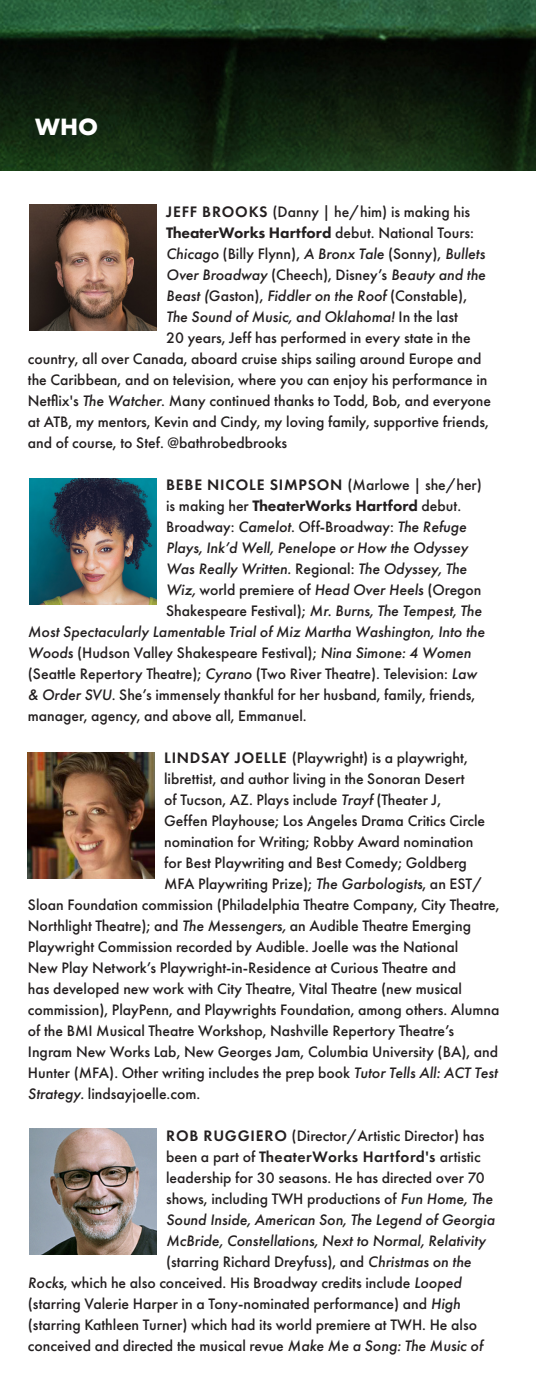
<style>
.page{position:relative;width:536px;height:1386px;background:#fff}
.page>*{position:absolute;margin:0;border:0;box-sizing:border-box;transform-origin:0 0}
.t1{font:700 24.5px "Futura PT";color:#fff}
.t2{font:500 15.75px "Futura PT";color:#231f20}
.t3{font:italic 500 15.75px "Futura PT";color:#231f20}
.t4{font:800 15.75px "Futura PT";color:#231f20}
.t5{font:600 15.75px "Futura PT";letter-spacing:.04em;color:#231f20}
.s1{font-weight:600}
.s2{font-weight:500}
.s3{font-style:normal}
.s4{font-style:italic}
</style>
<div class="page">
<img style="left:0;top:0;width:536px;height:171px">
<img style="left:30px;top:205px;width:126px;height:126px">
<img style="left:30px;top:479px;width:126px;height:126px">
<img style="left:28px;top:753px;width:126px;height:126px">
<img style="left:30px;top:1129px;width:126px;height:126px">
<p class="t1" style="left:35px;top:111px;width:64px">WHO</p>
<p class="t2" style="left:166px;top:202px;width:305px"><span class="s1">JEFF BROOKS</span> (Danny | he/him) is making his</p>
<p class="t4" style="left:166px;top:223px;width:309px">TheaterWorks Hartford <span class="s2">debut. National Tours:</span></p>
<p class="t3" style="left:166px;top:244px;width:320px">Chicago <span class="s3">(Billy Flynn),</span> A Bronx Tale <span class="s3">(Sonny),</span> Bullets</p>
<p class="t3" style="left:166px;top:265px;width:321px">Over Broadway <span class="s3">(Cheech), Disney’s</span> Beauty and the</p>
<p class="t3" style="left:166px;top:286px;width:302px">Beast (<span class="s3">Gaston),</span> Fiddler on the Roof <span class="s3">(Constable),</span></p>
<p class="t3" style="left:166px;top:307px;width:293px">The Sound of Music, and Oklahoma! <span class="s3">In the last</span></p>
<p class="t2" style="left:166px;top:328px;width:306px">20 years, Jeff has performed in every state in the</p>
<p class="t2" style="left:28px;top:349px;width:455px">country, all over Canada, aboard cruise ships sailing around Europe and</p>
<p class="t2" style="left:28px;top:370px;width:461px">the Caribbean, and on television, where you can enjoy his performance in</p>
<p class="t2" style="left:28px;top:391px;width:464px">Netflix's <span class="s4">The Watcher</span>. Many continued thanks to Todd, Bob, and everyone</p>
<p class="t2" style="left:28px;top:412px;width:462px">at ATB, my mentors, Kevin and Cindy, my loving family, supportive friends,</p>
<p class="t2" style="left:28px;top:433px;width:261px">and of course, to Stef. @bathrobedbrooks</p>
<p class="t5" style="left:166px;top:475px;width:317px">BEBE NICOLE SIMPSON <span class="s2">(Marlowe | she/her)</span></p>
<p class="t4" style="left:166px;top:496px;width:296px"><span class="s2">is making her</span> TheaterWorks Hartford <span class="s2">debut.</span></p>
<p class="t2" style="left:166px;top:517px;width:302px">Broadway: <span class="s4">Camelot</span>. Off-Broadway: <span class="s4">The Refuge</span></p>
<p class="t3" style="left:166px;top:538px;width:303px">Plays, Ink’d Well, Penelope or How the Odyssey</p>
<p class="t3" style="left:166px;top:559px;width:302px">Was Really Written. <span class="s3">Regional:</span> The Odyssey, The</p>
<p class="t2" style="left:166px;top:580px;width:317px"><span class="s4">Wiz,</span> world premiere of <span class="s4">Head Over Heels</span> (Oregon</p>
<p class="t3" style="left:166px;top:601px;width:317px"><span class="s3">Shakespeare Festival);</span> Mr. Burns, The Tempest, The</p>
<p class="t3" style="left:28px;top:622px;width:458px">Most Spectacularly Lamentable Trial of Miz Martha Washington, Into the</p>
<p class="t2" style="left:28px;top:643px;width:444px"><span class="s4">Woods</span> (Hudson Valley Shakespeare Festival); <span class="s4">Nina Simone: 4 Women</span></p>
<p class="t2" style="left:28px;top:664px;width:450px">(Seattle Repertory Theatre); <span class="s4">Cyrano</span> (Two River Theatre). Television: <span class="s4">Law</span></p>
<p class="t2" style="left:28px;top:685px;width:449px"><span class="s4">&amp; Order SVU</span>. She’s immensely thankful for her husband, family, friends,</p>
<p class="t2" style="left:28px;top:706px;width:280px">manager, agency, and above all, Emmanuel.</p>
<p class="t2" style="left:164px;top:748px;width:305px"><span class="s1">LINDSAY JOELLE</span> (Playwright) is a playwright,</p>
<p class="t2" style="left:164px;top:769px;width:302px">librettist, and author living in the Sonoran Desert</p>
<p class="t2" style="left:164px;top:790px;width:278px">of Tucson, AZ. Plays include <span class="s4">Trayf</span> (Theater J,</p>
<p class="t2" style="left:164px;top:811px;width:322px">Geffen Playhouse; Los Angeles Drama Critics Circle</p>
<p class="t2" style="left:164px;top:832px;width:311px">nomination for Writing; Robby Award nomination</p>
<p class="t2" style="left:164px;top:853px;width:304px">for Best Playwriting and Best Comedy; Goldberg</p>
<p class="t2" style="left:164px;top:874px;width:320px">MFA Playwriting Prize); <span class="s4">The Garbologists</span>, an EST/</p>
<p class="t2" style="left:28px;top:895px;width:473px">Sloan Foundation commission (Philadelphia Theatre Company, City Theatre,</p>
<p class="t2" style="left:28px;top:916px;width:444px">Northlight Theatre); and <span class="s4">The Messengers,</span> an Audible Theatre Emerging</p>
<p class="t2" style="left:28px;top:937px;width:432px">Playwright Commission recorded by Audible. Joelle was the National</p>
<p class="t2" style="left:28px;top:958px;width:429px">New Play Network’s Playwright-in-Residence at Curious Theatre and</p>
<p class="t2" style="left:28px;top:979px;width:435px">has developed new work with City Theatre, Vital Theatre (new musical</p>
<p class="t2" style="left:28px;top:1000px;width:473px">commission), PlayPenn, and Playwrights Foundation, among others. Alumna</p>
<p class="t2" style="left:28px;top:1021px;width:427px">of the BMI Musical Theatre Workshop, Nashville Repertory Theatre’s</p>
<p class="t2" style="left:28px;top:1042px;width:471px">Ingram New Works Lab, New Georges Jam, Columbia University (BA), and</p>
<p class="t2" style="left:28px;top:1063px;width:471px">Hunter (MFA). Other writing includes the prep book <span class="s4">Tutor Tells All: ACT Test</span></p>
<p class="t2" style="left:28px;top:1084px;width:174px"><span class="s4">Strategy.</span> lindsayjoelle.com.</p>
<p class="t2" style="left:166px;top:1126px;width:320px"><span class="s1">ROB RUGGIERO</span> (Director/Artistic Director) has</p>
<p class="t5" style="left:166px;top:1147px;width:316px"><span class="s2">been a part of</span> TheaterWorks Hartford's <span class="s2">artistic</span></p>
<p class="t2" style="left:166px;top:1168px;width:320px">leadership for 30 seasons. He has directed over 70</p>
<p class="t2" style="left:166px;top:1189px;width:328px">shows, including TWH productions of <span class="s4">Fun Home, The</span></p>
<p class="t3" style="left:166px;top:1210px;width:330px">Sound Inside, American Son, The Legend of Georgia</p>
<p class="t3" style="left:166px;top:1231px;width:321px">McBride, Constellations, Next to Normal, Relativity</p>
<p class="t2" style="left:166px;top:1252px;width:306px">(starring Richard Dreyfuss), and <span class="s4">Christmas on the</span></p>
<p class="t2" style="left:28px;top:1273px;width:435px"><span class="s4">Rocks</span>, which he also conceived. His Broadway credits include <span class="s4">Looped</span></p>
<p class="t2" style="left:28px;top:1294px;width:434px">(starring Valerie Harper in a Tony-nominated performance) and <span class="s4">High</span></p>
<p class="t2" style="left:28px;top:1315px;width:450px">(starring Kathleen Turner) which had its world premiere at TWH. He also</p>
<p class="t2" style="left:28px;top:1336px;width:456px">conceived and directed the musical revue <span class="s4">Make Me a Song: The Music of</span></p>
</div>
